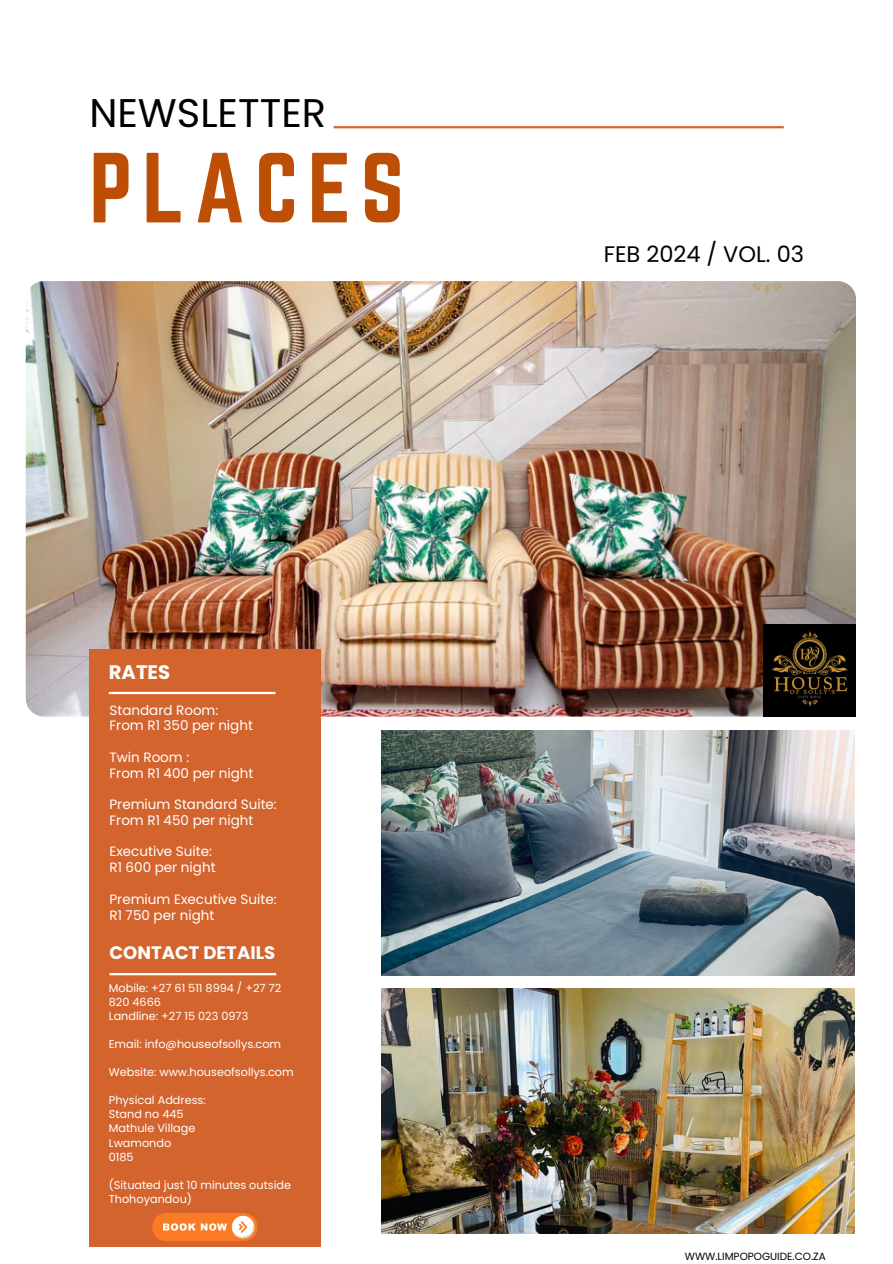
<style>
.page{position:relative;width:893px;height:1264px;background:#fff}
.page>*{position:absolute;margin:0;border:0;box-sizing:border-box;transform-origin:0 0}
.t1{font:87px "Norwester";letter-spacing:.11em;color:#bd4e06}
.t2{font:39.9px "Poppins";color:#000}
.t3{font:22.5px "Poppins";color:#000}
.t4{font:700 19.5px "Poppins";color:#fff}
.t5{font:700 18.15px "Poppins";color:#fff}
.t6{font:13.5px/15.8px "Poppins";color:#fff}
.t7{font:11.25px/14.1px "Poppins";color:#fff}
.t8{font:10.5px "Poppins";color:#000}
</style>
<div class="page">
<hr style="left:333px;top:126px;width:450px;height:2px;background:#d4642e">
<img style="left:26px;top:281px;width:829px;height:435px;border-radius:18px">
<div style="left:89px;top:649px;width:231px;height:597px;background:#d4642e"></div>
<hr style="left:109px;top:692px;width:166px;height:2px;background:#fff">
<hr style="left:109px;top:973px;width:167px;height:2px;background:#fff">
<img style="left:381px;top:730px;width:473px;height:245px">
<img style="left:381px;top:988px;width:473px;height:245px">
<div style="left:152px;top:1212px;width:105px;height:28px;background:#fa7b24;border-radius:14px"></div>
<svg style="left:232px;top:1215px;width:22px;height:23px"></svg>
<svg style="left:233px;top:1220px;width:21px;height:18px"></svg>
<svg style="left:163px;top:1223px;width:64px;height:7px"></svg>
<img style="left:763px;top:624px;width:92px;height:92px">
<h1 class="t2" style="left:89px;top:85px;width:238px">NEWSLETTER</h1>
<h2 class="t1" style="left:89px;top:135px;width:316px">PLACES</h2>
<p class="t4" style="left:109px;top:658px;width:63px">RATES</p>
<p class="t6" style="left:109px;top:702px;width:145px">Standard Room:<br>From R1 350 per night</p>
<p class="t6" style="left:109px;top:749px;width:145px">Twin Room :<br>From R1 400 per night</p>
<p class="t6" style="left:109px;top:796px;width:169px">Premium Standard Suite:<br>From R1 450 per night</p>
<p class="t6" style="left:109px;top:843px;width:108px">Executive Suite:<br>R1 600 per night</p>
<p class="t6" style="left:109px;top:891px;width:169px">Premium Executive Suite:<br>R1 750 per night</p>
<p class="t5" style="left:109px;top:940px;width:167px">CONTACT DETAILS</p>
<h3 class="t7" style="left:109px;top:980px;width:174px">Mobile: +27 61 511 8994 / +27 72<br>820 4666</h3>
<p class="t7" style="left:109px;top:1008px;width:141px">Landline: +27 15 023 0973</p>
<h4 class="t7" style="left:109px;top:1037px;width:174px">Email: info@houseofsollys.com</h4>
<h5 class="t7" style="left:109px;top:1065px;width:186px">Website: www.houseofsollys.com</h5>
<h5 class="t7" style="left:109px;top:1093px;width:98px">Physical Address:</h5>
<h5 class="t7" style="left:109px;top:1107px;width:76px">Stand no 445</h5>
<h5 class="t7" style="left:109px;top:1121px;width:88px">Mathule Village</h5>
<h5 class="t7" style="left:109px;top:1135px;width:64px">Lwamondo</h5>
<h4 class="t7" style="left:109px;top:1149px;width:26px">0185</h4>
<p class="t7" style="left:109px;top:1177px;width:184px">(Situated just 10 minutes outside<br>Thohoyandou)</p>
<p class="t3" style="left:603px;top:238px;width:202px">FEB 2024 / VOL. 03</p>
<p class="t8" style="left:684px;top:1248px;width:143px">WWW.LIMPOPOGUIDE.CO.ZA</p>
</div>
